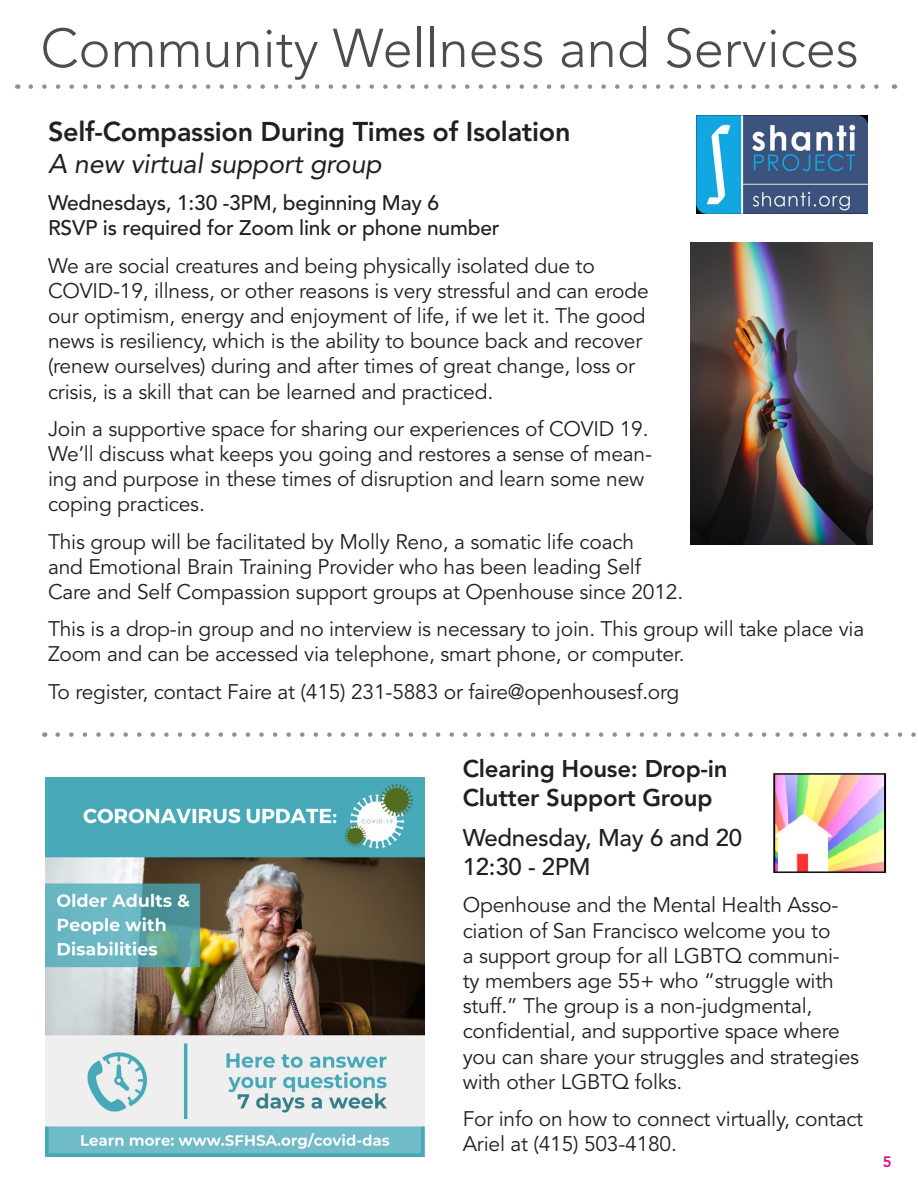
<style>
.page{position:relative;width:918px;height:1188px;background:#fff}
.page>*{position:absolute;margin:0;border:0;box-sizing:border-box;transform-origin:0 0}
.t1{font:300 54px "Avenir";color:#4d4d4d}
.t2{font:800 27px "Avenir";letter-spacing:-.01em;color:#231f20}
.t3{font:italic 27px "Avenir";letter-spacing:-.01em;color:#231f20}
.t4{font:800 24px/28.8px "Avenir";letter-spacing:-.01em;color:#231f20}
.t5{font:500 24px "Avenir";letter-spacing:-.01em;color:#231f20}
.t6{font:21px/25.2px "Avenir";letter-spacing:-.01em;color:#231f20}
.t7{font:500 21px "Avenir";letter-spacing:-.01em;color:#231f20}
.t8{font:800 15px "Avenir";color:#d70c8c}
</style>
<div class="page">
<svg style="left:58px;top:732px;width:858px;height:5px"></svg>
<img style="left:696px;top:116px;width:171px;height:97px">
<img style="left:45px;top:777px;width:379px;height:380px">
<img style="left:690px;top:242px;width:182px;height:302px">
<img style="left:773px;top:773px;width:113px;height:101px">
<svg style="left:31px;top:84px;width:848px;height:5px"></svg>
<p class="t1" style="left:40px;top:17px;width:820px">Community Wellness and Services</p>
<p class="t2" style="left:48px;top:115px;width:524px">Self-Compassion During Times of Isolation</p>
<p class="t3" style="left:48px;top:148px;width:335px">A new virtual support group</p>
<p class="t7" style="left:48px;top:191px;width:393px">Wednesdays, 1:30 -3PM, beginning May 6</p>
<p class="t7" style="left:48px;top:216px;width:453px">RSVP is required for Zoom link or phone number</p>
<p class="t6" style="left:48px;top:253px;width:602px">We are social creatures and being physically isolated due to COVID-19, illness, or other reasons is very stressful and can erode our optimism, energy and enjoyment of life, if we let it. The good news is resiliency, which is the ability to bounce back and recover (renew ourselves) during and after times of great change, loss or crisis, is a skill that can be learned and practiced.</p>
<p class="t6" style="left:48px;top:416px;width:606px">Join a supportive space for sharing our experiences of COVID 19.<br>We’ll discuss what keeps you going and restores a sense of mean&shy;ing and purpose in these times of disruption and learn some new coping practices.</p>
<p class="t6" style="left:48px;top:529px;width:637px">This group will be facilitated by Molly Reno, a somatic life coach<br>and Emotional Brain Training Provider who has been leading Self<br>Care and Self Compassion support groups at Openhouse since 2012.</p>
<p class="t6" style="left:48px;top:617px;width:818px">This is a drop-in group and no interview is necessary to join. This group will take place via<br>Zoom and can be accessed via telephone, smart phone, or computer.</p>
<p class="t6" style="left:48px;top:679px;width:633px">To register, contact Faire at (415) 231-5883 or faire@openhousesf.org</p>
<p class="t4" style="left:463px;top:754px;width:266px">Clearing House: Drop-in<br>Clutter Support Group</p>
<p class="t5" style="left:463px;top:824px;width:281px">Wednesday, May 6 and 20</p>
<p class="t5" style="left:463px;top:853px;width:129px">12:30 - 2PM</p>
<p class="t6" style="left:463px;top:893px;width:398px">Openhouse and the Mental Health Asso&shy;ciation of San Francisco welcome you to<br>a support group for all LGBTQ communi&shy;ty members age 55+ who “struggle with stuff.” The group is a non-judgmental, confidential, and supportive space where you can share your struggles and strategies with other LGBTQ folks.</p>
<p class="t6" style="left:463px;top:1107px;width:402px">For info on how to connect virtually, contact<br>Ariel at (415) 503-4180.</p>
<p class="t8" style="left:883px;top:1153px;width:10px">5</p>
</div>
